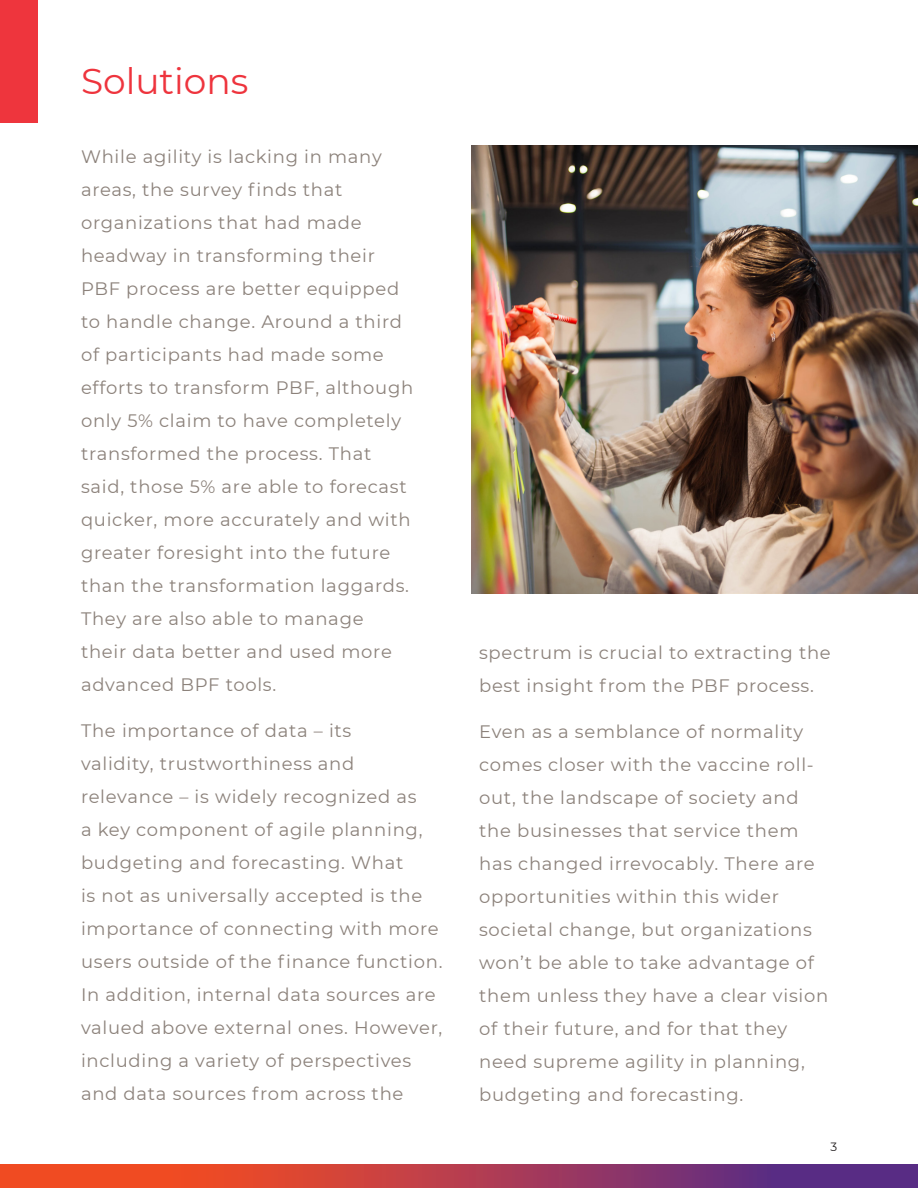
<style>
.page{position:relative;width:918px;height:1188px;background:#fff}
.page>*{position:absolute;margin:0;border:0;box-sizing:border-box;transform-origin:0 0}
.t1{font:36px "Montserrat";color:#ee343d}
.Intro_Bullets{font:18px/33px "Montserrat";letter-spacing:.04em;color:#8c827b}
.t2{font:12px "Montserrat";color:#231f20}
</style>
<div class="page">
<svg style="left:0;top:1164px;width:918px;height:24px;background:#ad3c50"></svg>
<img style="left:472px;top:145px;width:446px;height:449px">
<div style="left:0;top:0;width:38px;height:122px;background:#ee353d"></div>
<p class="t1" style="left:81px;top:56px;width:169px">Solutions</p>
<p class="Intro_Bullets" style="left:81px;top:139px;width:334px">While agility is lacking in many areas, the survey finds that organizations that had made headway in transforming their<br>PBF process are better equipped to handle change. Around a third of participants had made some efforts to transform PBF, although only 5% claim to have completely transformed the process. That said, those 5% are able to forecast quicker, more accurately and with greater foresight into the future than the transformation laggards.<br>They are also able to manage their data better and used more advanced BPF tools.</p>
<p class="Intro_Bullets" style="left:81px;top:713px;width:363px">The importance of data – its<br>validity, trustworthiness and relevance – is widely recognized as<br>a key component of agile planning, budgeting and forecasting. What<br>is not as universally accepted is the importance of connecting with more users outside of the finance function.<br>In addition, internal data sources are valued above external ones. However, including a variety of perspectives and data sources from across the</p>
<p class="Intro_Bullets" style="left:479px;top:635px;width:353px">spectrum is crucial to extracting the best insight from the PBF process.</p>
<p class="Intro_Bullets" style="left:479px;top:715px;width:351px">Even as a semblance of normality comes closer with the vaccine roll&shy;out, the landscape of society and the businesses that service them has changed irrevocably. There are opportunities within this wider societal change, but organizations won’t be able to take advantage of them unless they have a clear vision of their future, and for that they need supreme agility in planning, budgeting and forecasting.</p>
<p class="t2" style="left:830px;top:1138px;width:8px">3</p>
</div>
